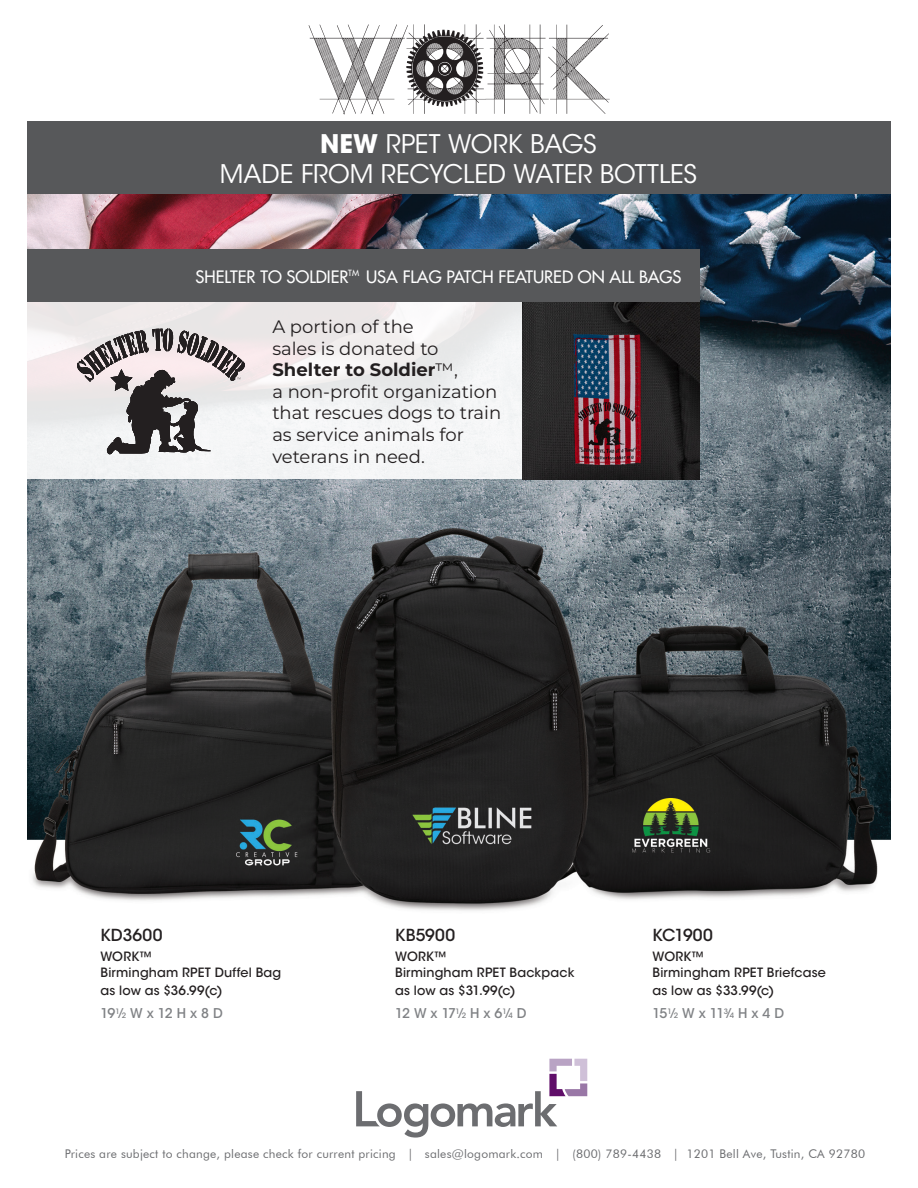
<style>
.page{position:relative;width:918px;height:1188px;background:#fff}
.page>*{position:absolute;margin:0;border:0;box-sizing:border-box;transform-origin:0 0}
.t1{font:25.5px/30.6px "ITC Avant Garde Std";letter-spacing:-.005em;color:#fff;text-align:center}
.t2{font:18px/21.6px "Montserrat";color:#231f20}
.t3{font:16.65px "Futura LT";color:#fff}
.t4{font:500 16.5px "ITC Avant Garde Std";letter-spacing:.005em;color:#231f20}
.t5{font:500 13.35px "ITC Avant Garde Std";letter-spacing:-.065em;color:#808285}
.t6{font:500 12.75px/15.3px "ITC Avant Garde Std";letter-spacing:.015em;color:#231f20}
.t7{font:12px "Futura BT";letter-spacing:.02em;color:#6c6d70}
.s1{font-weight:700}
.s2{font-size:7.35px}
</style>
<div class="page">
<svg style="left:356px;top:1059px;width:231px;height:79px"></svg>
<img style="left:27px;top:194px;width:864px;height:717px">
<svg style="left:309px;top:24px;width:301px;height:90px"></svg>
<div style="left:27px;top:122px;width:864px;height:72px;background:#57585a"></div>
<div style="left:27px;top:249px;width:672px;height:53px;background:#57585a"></div>
<div style="left:27px;top:302px;width:625px;height:177px;background:linear-gradient(to bottom,#eeeaea,#f5f7f8)"></div>
<svg style="left:76px;top:329px;width:169px;height:125px"></svg>
<img style="left:523px;top:302px;width:176px;height:177px">
<p class="t1" style="left:220px;top:129px;width:479px"><span class="s1">NEW</span> RPET WORK BAGS<br>MADE FROM RECYCLED WATER BOTTLES</p>
<p class="t3" style="left:195px;top:266px;width:488px">SHELTER TO SOLDIER<sup>TM</sup> USA FLAG PATCH FEATURED ON ALL BAGS</p>
<p class="t2" style="left:272px;top:315px;width:230px">A portion of the<br>sales is donated to<br><span class="s1">Shelter to Soldier</span>™,<br>a non-profit organization that rescues dogs to train as service animals for veterans in need.</p>
<p class="t4" style="left:100px;top:925px;width:64px">KD3600</p>
<p class="t4" style="left:395px;top:925px;width:62px">KB5900</p>
<p class="t4" style="left:652px;top:925px;width:62px">KC1900</p>
<p class="t6" style="left:100px;top:949px;width:182px">WORK™<br>Birmingham RPET Duffel Bag</p>
<p class="t6" style="left:100px;top:983px;width:124px">as low as $36.99(c)</p>
<p class="t6" style="left:395px;top:949px;width:181px">WORK™<br>Birmingham RPET Backpack</p>
<p class="t6" style="left:395px;top:983px;width:122px">as low as $31.99(c)</p>
<p class="t5" style="left:395px;top:1005px;width:133px">12 W x 17<sup>1</sup>⁄<span class="s2">2</span> H x 6<sup>1</sup>⁄<span class="s2">4</span> D</p>
<p class="t6" style="left:652px;top:949px;width:175px">WORK™<br>Birmingham RPET Briefcase</p>
<p class="t6" style="left:652px;top:983px;width:123px">as low as $33.99(c)</p>
<p class="t5" style="left:100px;top:1005px;width:124px">19<sup>1</sup>⁄<span class="s2">2</span> W x 12 H x 8 D</p>
<p class="t5" style="left:653px;top:1005px;width:133px">15<sup>1</sup>⁄<span class="s2">2</span> W x 11<sup>3</sup>⁄<span class="s2">4</span> H x 4 D</p>
<p class="t7" style="left:65px;top:1147px;width:802px">Prices are subject to change, please check for current pricing | sales@logomark.com | (800) 789-4438 | 1201 Bell Ave, Tustin, CA 92780</p>
</div>
